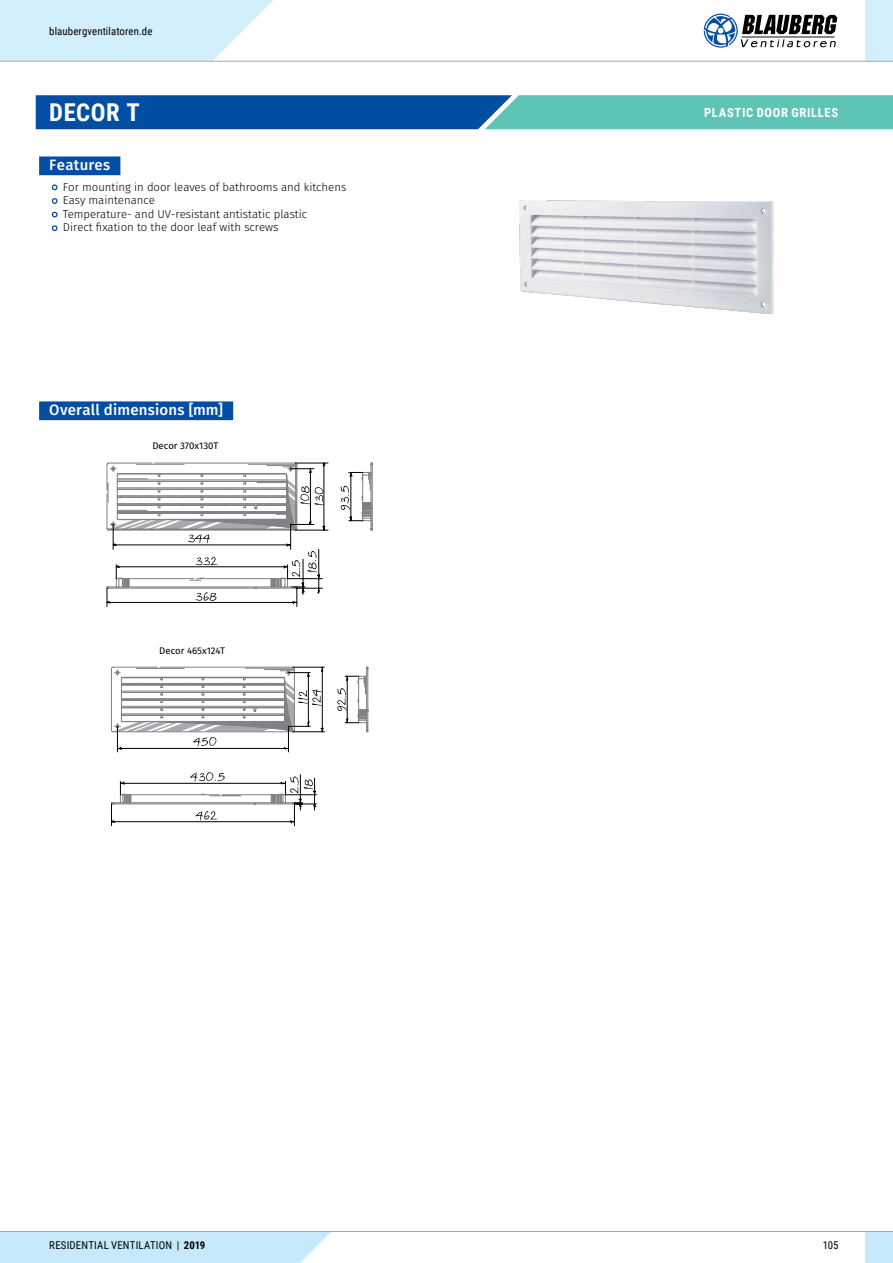
<style>
.page{position:relative;width:893px;height:1263px;background:#fff}
.page>*{position:absolute;margin:0;border:0;box-sizing:border-box;transform-origin:0 0}
.t1{font:700 24.6px "Roboto Condensed";letter-spacing:.02em;color:#fff}
.t2{font:500 15px "Fira Sans";letter-spacing:.015em;color:#fff}
.t3{font:700 12.6px "Roboto Condensed";letter-spacing:.055em;color:#fff}
.t4{font:300 11.4px/13.6px "Fira Sans";color:#000}
.t5{font:10.8px "Roboto Condensed";letter-spacing:.015em;color:#000}
.t6{font:9.6px "Fira Sans";color:#000}
.s1{font-weight:700}
</style>
<div class="page">
<svg style="left:36px;top:95px;width:857px;height:34px;background:#3086ac"></svg>
<div style="left:39px;top:156px;width:81px;height:19px;background:#034ea2"></div>
<svg style="left:51px;top:184px;width:7px;height:7px"></svg>
<svg style="left:51px;top:198px;width:7px;height:6px"></svg>
<svg style="left:51px;top:211px;width:7px;height:7px"></svg>
<svg style="left:51px;top:225px;width:7px;height:7px"></svg>
<img style="left:520px;top:200px;width:253px;height:113px">
<svg style="left:111px;top:667px;width:258px;height:159px"></svg>
<svg style="left:107px;top:463px;width:266px;height:144px"></svg>
<div style="left:39px;top:401px;width:194px;height:19px;background:#034ea2"></div>
<div style="left:866px;top:1231px;width:27px;height:32px;background:#c6eafb"></div>
<div style="left:0;top:1232px;width:331px;height:31px;background:#c6eafb"></div>
<hr style="left:0;top:1231px;width:893px;height:1px;background:#a7a9ac">
<div style="left:866px;top:0;width:27px;height:61px;background:#d3effc"></div>
<svg style="left:704px;top:14px;width:133px;height:34px"></svg>
<svg style="left:0;top:0;width:298px;height:61px"></svg>
<hr style="left:0;top:61px;width:893px;height:1px;background:#a7a9ac">
<p class="t5" style="left:49px;top:23px;width:105px">blaubergventilatoren.de</p>
<h1 class="t1" style="left:49px;top:95px;width:92px">DECOR T</h1>
<p class="t3" style="left:704px;top:104px;width:136px">PLASTIC DOOR GRILLES</p>
<h2 class="t2" style="left:49px;top:154px;width:63px">Features</h2>
<p class="t4" style="left:63px;top:181px;width:285px">For mounting in door leaves of bathrooms and kitchens Easy maintenance<br>Temperature- and UV-resistant antistatic plastic<br>Direct fixation to the door leaf with screws</p>
<h2 class="t2" style="left:49px;top:399px;width:175px">Overall dimensions [mm]</h2>
<p class="t6" style="left:152px;top:439px;width:67px">Decor 370x130T</p>
<p class="t6" style="left:159px;top:644px;width:67px">Decor 465x124T</p>
<p class="t5" style="left:49px;top:1238px;width:158px">RESIDENTIAL VENTILATION | <span class="s1">2019</span></p>
<p class="t5" style="left:823px;top:1238px;width:17px">105</p>
</div>
